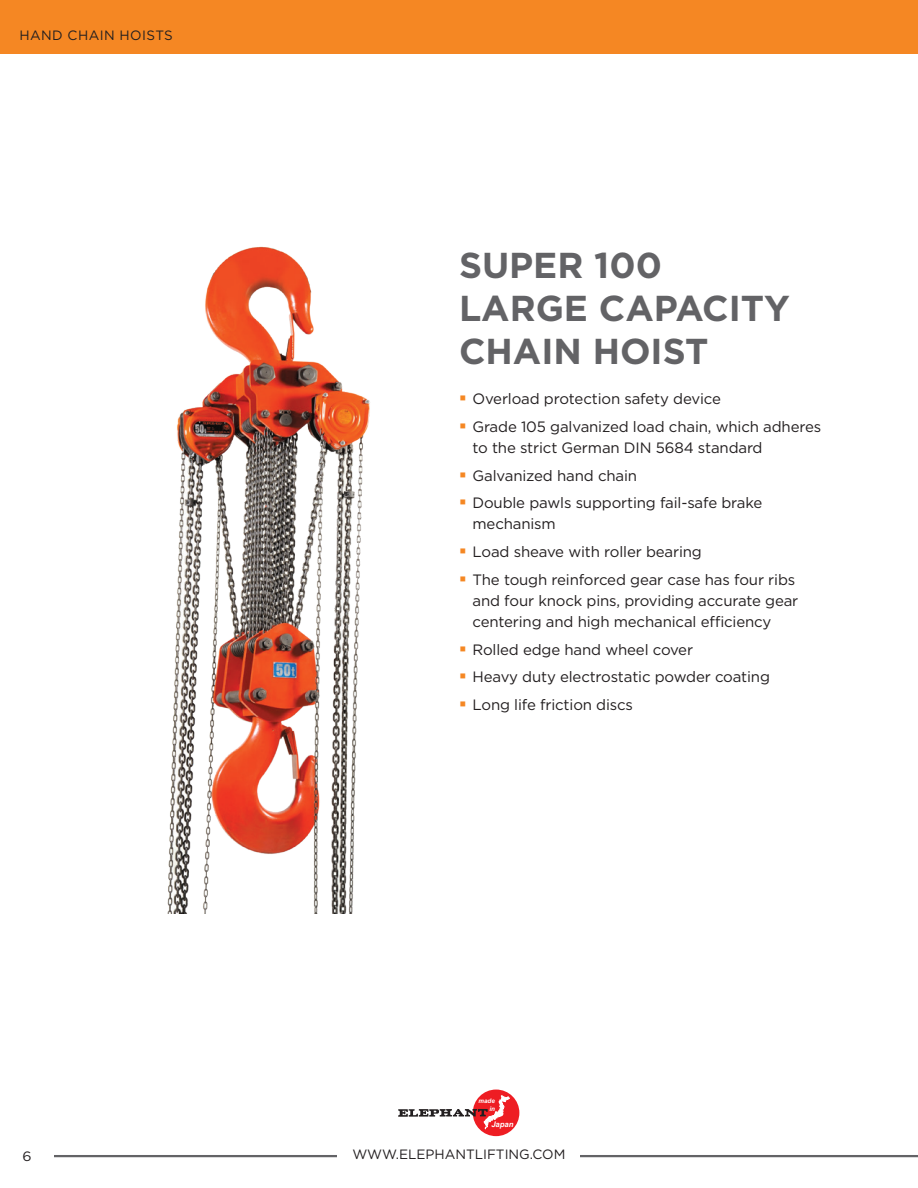
<style>
.page{position:relative;width:918px;height:1188px;background:#fff}
.page>*{position:absolute;margin:0;border:0;box-sizing:border-box;transform-origin:0 0}
.t1{font:700 36px "Gotham";color:#636366}
.t2{font:15px/21px "Gotham";letter-spacing:-.01em;color:#231f20}
.t3{font:13.5px "Gotham";color:#231f20}
.t4{font:13.5px "Gotham";letter-spacing:.03em;color:#231f20}
.t5{font:13.5px "Gotham";color:#231f20;scale:1.05 1}
.t6{font:italic 700 7.65px "Arial";color:#fff}
.t7{font:italic 700 6.3px/7.5px "Arial";color:#fff;text-align:right}
</style>
<div class="page">
<div style="left:0;top:0;width:918px;height:54px;background:#f58723"></div>
<hr style="left:54px;top:1155px;width:864px;height:2px;background:#636366">
<div style="left:338px;top:1148px;width:242px;height:13px;background:#fff"></div>
<div style="left:473px;top:1090px;width:46px;height:46px;background:#ee1d23;border-radius:50%"></div>
<svg style="left:398px;top:1096px;width:112px;height:33px"></svg>
<img style="left:167px;top:246px;width:203px;height:668px">
<p class="t4" style="left:19px;top:27px;width:155px">HAND CHAIN HOISTS</p>
<p class="t1" style="left:459px;top:241px;width:205px">SUPER 100</p>
<p class="t1" style="left:459px;top:284px;width:333px">LARGE CAPACITY</p>
<p class="t1" style="left:459px;top:328px;width:251px">CHAIN HOIST</p>
<p class="t2" style="left:472px;top:388px;width:250px">Overload protection safety device</p>
<p class="t2" style="left:472px;top:416px;width:350px">Grade 105 galvanized load chain, which adheres to the strict German DIN 5684 standard</p>
<p class="t2" style="left:472px;top:465px;width:166px">Galvanized hand chain</p>
<p class="t2" style="left:472px;top:492px;width:291px">Double pawls supporting fail-safe brake mechanism</p>
<p class="t2" style="left:472px;top:541px;width:231px">Load sheave with roller bearing</p>
<p class="t2" style="left:472px;top:569px;width:327px">The tough reinforced gear case has four ribs and four knock pins, providing accurate gear centering and high mechanical efficiency</p>
<p class="t2" style="left:472px;top:639px;width:222px">Rolled edge hand wheel cover</p>
<p class="t2" style="left:472px;top:666px;width:299px">Heavy duty electrostatic powder coating</p>
<p class="t2" style="left:472px;top:694px;width:162px">Long life friction discs</p>
<p class="t7" style="left:479px;top:1097px;width:18px">made in</p>
<p class="t6" style="left:491px;top:1119px;width:24px">Japan</p>
<p class="t5" style="left:22px;top:1147px;width:10px">6</p>
<p class="t3" style="left:352px;top:1146px;width:215px">WWW.ELEPHANTLIFTING.COM</p>
</div>
